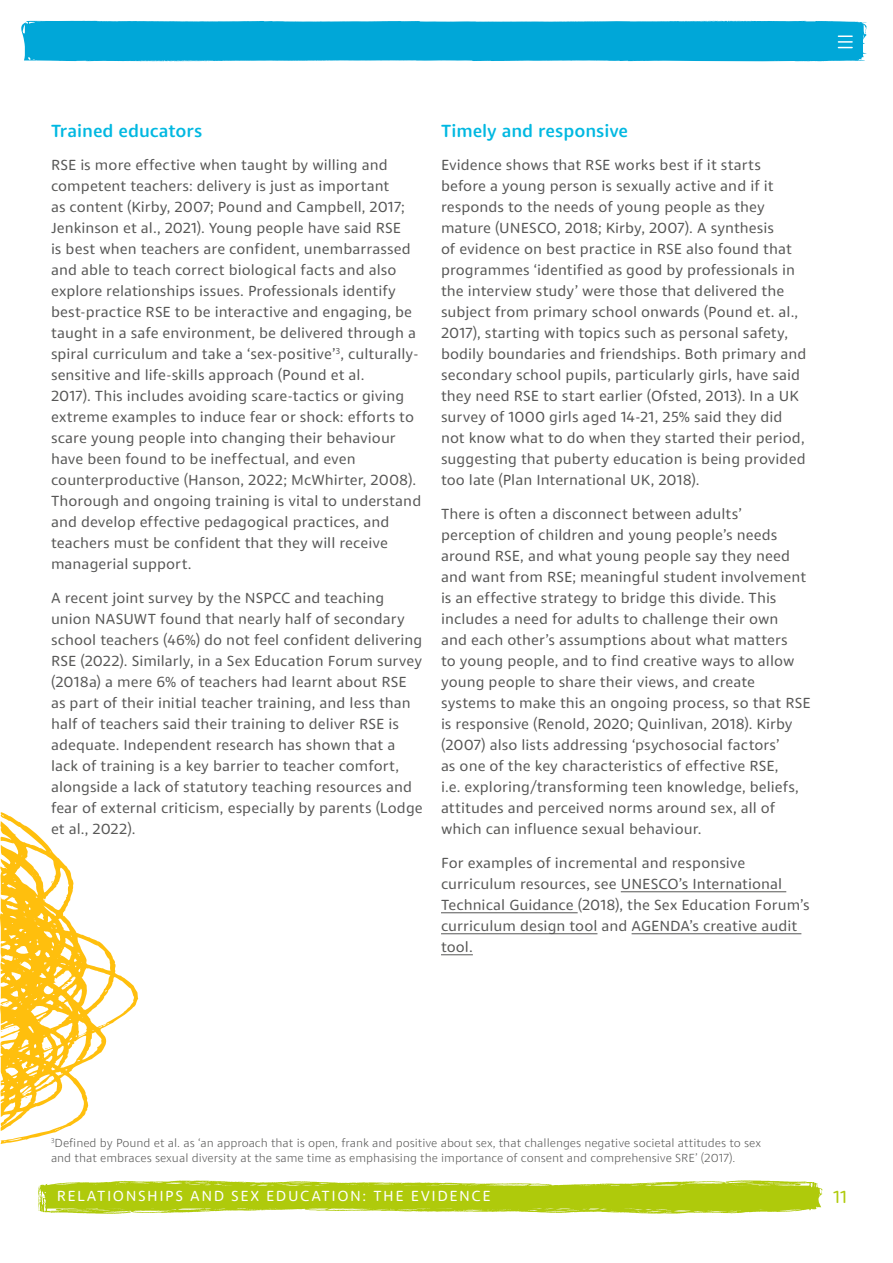
<style>
.page{position:relative;width:893px;height:1263px;background:#fff}
.page>*{position:absolute;margin:0;border:0;box-sizing:border-box;transform-origin:0 0}
.t1{font:500 18px "Dita";color:#00b8e1}
.t2{font:18px "Dita";color:#afca0b}
.t3{font:15px/21px "Dita";letter-spacing:.005em;color:#575756}
.t4{font:15px "Dita";letter-spacing:.105em;color:#fff}
.t5{font:300 12px/14.4px "Dita";color:#575756}
</style>
<div class="page">
<svg style="left:38px;top:1180px;width:785px;height:34px;background:#bcd334"></svg>
<div style="left:21px;top:21px;width:846px;height:40px;background:#00a7d8"></div>
<hr style="left:621px;top:891px;width:165px;height:1px;background:#575756">
<hr style="left:441px;top:912px;width:137px;height:1px;background:#575756">
<hr style="left:441px;top:933px;width:156px;height:1px;background:#575756">
<hr style="left:632px;top:933px;width:169px;height:1px;background:#575756">
<hr style="left:441px;top:954px;width:32px;height:1px;background:#575756">
<svg style="left:0;top:812px;width:138px;height:332px"></svg>
<p class="t1" style="left:51px;top:119px;width:153px">Trained educators</p>
<p class="t3" style="left:51px;top:154px;width:372px">RSE is more effective when taught by willing and competent teachers: delivery is just as important<br>as content (Kirby, 2007; Pound and Campbell, 2017; Jenkinson et al., 2021). Young people have said RSE<br>is best when teachers are confident, unembarrassed and able to teach correct biological facts and also explore relationships issues. Professionals identify best-practice RSE to be interactive and engaging, be taught in a safe environment, be delivered through a spiral curriculum and take a ‘sex-positive’<sup>3</sup>, culturally&shy;sensitive and life-skills approach (Pound et al.<br>2017). This includes avoiding scare-tactics or giving extreme examples to induce fear or shock: efforts to scare young people into changing their behaviour have been found to be ineffectual, and even counterproductive (Hanson, 2022; McWhirter, 2008).<br>Thorough and ongoing training is vital to understand and develop effective pedagogical practices, and teachers must be confident that they will receive managerial support.</p>
<p class="t3" style="left:51px;top:587px;width:373px">A recent joint survey by the NSPCC and teaching union NASUWT found that nearly half of secondary school teachers (46%) do not feel confident delivering RSE (2022). Similarly, in a Sex Education Forum survey (2018a) a mere 6% of teachers had learnt about RSE as part of their initial teacher training, and less than half of teachers said their training to deliver RSE is adequate. Independent research has shown that a lack of training is a key barrier to teacher comfort, alongside a lack of statutory teaching resources and fear of external criticism, especially by parents (Lodge et al., 2022).</p>
<p class="t1" style="left:441px;top:119px;width:189px">Timely and responsive</p>
<p class="t3" style="left:441px;top:154px;width:367px">Evidence shows that RSE works best if it starts before a young person is sexually active and if it responds to the needs of young people as they mature (UNESCO, 2018; Kirby, 2007). A synthesis<br>of evidence on best practice in RSE also found that programmes ‘identified as good by professionals in the interview study’ were those that delivered the subject from primary school onwards (Pound et. al., 2017), starting with topics such as personal safety, bodily boundaries and friendships. Both primary and secondary school pupils, particularly girls, have said they need RSE to start earlier (Ofsted, 2013). In a UK survey of 1000 girls aged 14-21, 25% said they did not know what to do when they started their period, suggesting that puberty education is being provided too late (Plan International UK, 2018).</p>
<p class="t3" style="left:441px;top:503px;width:371px">There is often a disconnect between adults’ perception of children and young people’s needs around RSE, and what young people say they need and want from RSE; meaningful student involvement is an effective strategy to bridge this divide. This includes a need for adults to challenge their own<br>and each other’s assumptions about what matters<br>to young people, and to find creative ways to allow young people to share their views, and create systems to make this an ongoing process, so that RSE is responsive (Renold, 2020; Quinlivan, 2018). Kirby (2007) also lists addressing ‘psychosocial factors’<br>as one of the key characteristics of effective RSE,<br>i.e. exploring/transforming teen knowledge, beliefs, attitudes and perceived norms around sex, all of which can influence sexual behaviour.</p>
<p class="t3" style="left:441px;top:852px;width:370px">For examples of incremental and responsive curriculum resources, see UNESCO’s International Technical Guidance (2018), the Sex Education Forum’s curriculum design tool and AGENDA’s creative audit tool.</p>
<p class="t5" style="left:51px;top:1135px;width:712px"><sup>3</sup>Defined by Pound et al. as ‘an approach that is open, frank and positive about sex, that challenges negative societal attitudes to sex and that embraces sexual diversity at the same time as emphasising the importance of consent and comprehensive SRE’ (2017).</p>
<p class="t4" style="left:57px;top:1187px;width:435px">RELATIONSHIPS AND SEX EDUCATION: THE EVIDENCE</p>
<p class="t2" style="left:833px;top:1186px;width:16px">11</p>
</div>
